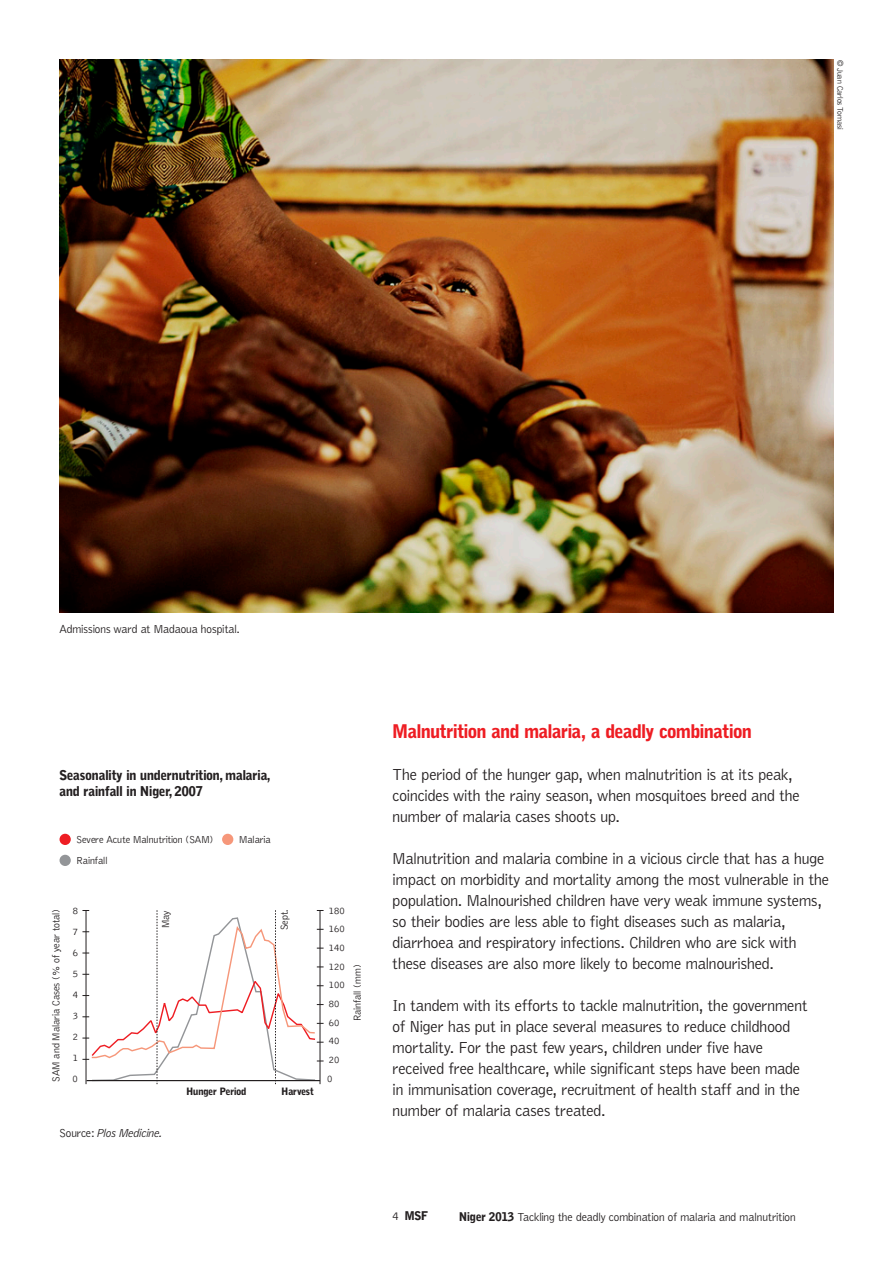
<style>
.page{position:relative;width:893px;height:1263px;background:#fff}
.page>*{position:absolute;margin:0;border:0;box-sizing:border-box;transform-origin:0 0}
.Titulos_rojo{font:900 18.75px "Bell MSFE";letter-spacing:-.01em;color:#ee1d23}
.Texto{font:300 16.5px/21px "Bell MSFE";color:#231f20}
.t1{font:900 13.5px/16.5px "Bell MSFE";color:#231f20}
.Nota{font:300 12px "Bell MSFE";color:#231f20}
.t2{font:italic 300 12px "Bell MSFE";color:#231f20}
.t3{font:900 12px "Bell MSFE";color:#231f20}
.t4{font:300 10.5px "Bell MSFE";color:#231f20}
.t5{font:300 10.05px "Bell MSFE";color:#231f20}
.t6{font:900 10.05px "Bell MSFE";color:#231f20}
.Nota-2{font:300 8.25px "Bell MSFE";color:#231f20}
.s1{font-style:normal}
.s2{font-weight:300}
.s3{font-weight:900}
</style>
<div class="page">
<img style="left:60px;top:60px;width:773px;height:552px">
<div style="left:60px;top:834px;width:11px;height:11px;background:#ee1d23;border-radius:50%"></div>
<div style="left:222px;top:834px;width:11px;height:11px;background:#f6977a;border-radius:50%"></div>
<div style="left:60px;top:855px;width:11px;height:11px;background:#939598;border-radius:50%"></div>
<svg style="left:82px;top:910px;width:242px;height:174px"></svg>
<p class="Nota-2" style="left:845px;top:60px;width:72px;rotate:90deg">© Juan Carlos Tomasi</p>
<p class="Nota" style="left:60px;top:622px;width:182px">Admissions ward at Madaoua hospital.</p>
<p class="t1" style="left:60px;top:767px;width:213px">Seasonality in undernutrition, malaria, and rainfall in Niger, 2007</p>
<p class="t4" style="left:77px;top:834px;width:138px">Severe Acute Malnutrition (SAM)</p>
<p class="t4" style="left:239px;top:834px;width:33px">Malaria</p>
<p class="t4" style="left:77px;top:855px;width:32px">Rainfall</p>
<p class="t5" style="left:73px;top:905px;width:7px">8</p>
<p class="t4" style="left:50px;top:1082px;width:174px;rotate:-90deg">SAM and Malaria Cases (% of year total)</p>
<p class="t4" style="left:160px;top:928px;width:19px;rotate:-90deg">May</p>
<p class="t4" style="left:279px;top:930px;width:23px;rotate:-90deg">Sept.</p>
<p class="t5" style="left:73px;top:926px;width:7px">7</p>
<p class="t5" style="left:73px;top:947px;width:7px">6</p>
<p class="t5" style="left:73px;top:968px;width:7px">5</p>
<p class="t5" style="left:73px;top:989px;width:7px">4</p>
<p class="t5" style="left:73px;top:1010px;width:7px">3</p>
<p class="t5" style="left:73px;top:1031px;width:7px">2</p>
<p class="t5" style="left:73px;top:1052px;width:7px">1</p>
<p class="t5" style="left:73px;top:1073px;width:7px">0</p>
<p class="t5" style="left:329px;top:905px;width:17px">180</p>
<p class="t5" style="left:329px;top:923px;width:17px">160</p>
<p class="t5" style="left:329px;top:942px;width:17px">140</p>
<p class="t5" style="left:329px;top:961px;width:17px">120</p>
<p class="t5" style="left:329px;top:979px;width:17px">100</p>
<p class="t5" style="left:329px;top:1017px;width:12px">60</p>
<p class="t5" style="left:329px;top:998px;width:12px">80</p>
<p class="t5" style="left:329px;top:1036px;width:12px">40</p>
<p class="t5" style="left:329px;top:1054px;width:12px">20</p>
<p class="t5" style="left:327px;top:1073px;width:7px">0</p>
<p class="t4" style="left:352px;top:1021px;width:58px;rotate:-90deg">Rainfall (mm)</p>
<p class="t6" style="left:187px;top:1085px;width:61px">Hunger Period</p>
<p class="t6" style="left:282px;top:1085px;width:34px">Harvest</p>
<p class="t2" style="left:60px;top:1126px;width:104px"><span class="s1">Source:</span> Plos Medicine.</p>
<p class="Titulos_rojo" style="left:393px;top:720px;width:360px">Malnutrition and malaria, a deadly combination</p>
<p class="Texto" style="left:393px;top:764px;width:409px">The period of the hunger gap, when malnutrition is at its peak, coincides with the rainy season, when mosquitoes breed and the number of malaria cases shoots up.</p>
<p class="Texto" style="left:393px;top:848px;width:438px">Malnutrition and malaria combine in a vicious circle that has a huge impact on morbidity and mortality among the most vulnerable in the population. Malnourished children have very weak immune systems, so their bodies are less able to fight diseases such as malaria, diarrhoea and respiratory infections. Children who are sick with these diseases are also more likely to become malnourished.</p>
<p class="Texto" style="left:393px;top:995px;width:416px">In tandem with its efforts to tackle malnutrition, the government of Niger has put in place several measures to reduce childhood mortality. For the past few years, children under five have received free healthcare, while significant steps have been made in immunisation coverage, recruitment of health staff and in the number of malaria cases treated.</p>
<p class="t3" style="left:393px;top:1209px;width:37px"><span class="s2">4</span> MSF</p>
<p class="Nota" style="left:459px;top:1210px;width:338px"><span class="s3">Niger 2013</span> Tackling the deadly combination of malaria and malnutrition</p>
</div>
